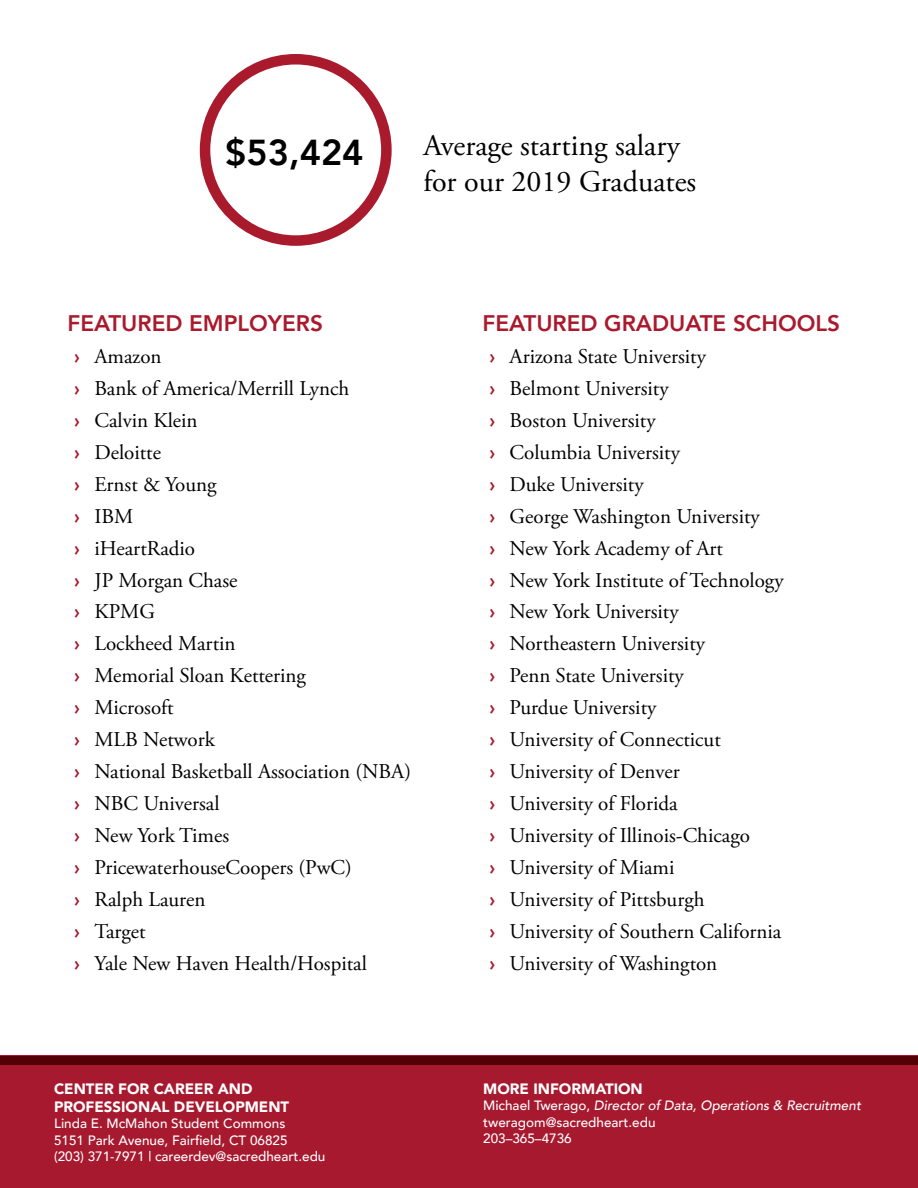
<style>
.page{position:relative;width:918px;height:1188px;background:#fff}
.page>*{position:absolute;margin:0;border:0;box-sizing:border-box;transform-origin:0 0}
.t1{font:800 36px "Avenir";color:#000}
.t2{font:30px/36px "Adobe Garamond Pro";color:#000}
.t3{font:800 22.5px "Avenir";color:#a91a2d}
.t4{font:21px/32px "Adobe Garamond Pro";color:#000}
.t5{font:900 15px/18px "Avenir";color:#fff}
.t6{font:500 13.5px/16.5px "Avenir";color:#fff}
.s1{font-family:"Avenir";font-weight:800;font-size:19.5px;color:#a91a2d}
.s2{font-style:italic}
</style>
<div class="page">
<div style="left:0;top:1056px;width:918px;height:132px;background:#a6192e"></div>
<div style="left:200px;top:54px;width:192px;height:192px;border:10px solid #a91a2d;border-radius:50%"></div>
<div style="left:0;top:1056px;width:918px;height:8px;background:#530105"></div>
<h2 class="t1" style="left:225px;top:124px;width:140px">$53,424</h2>
<h2 class="t2" style="left:423px;top:128px;width:274px">Average starting salary for our 2019 Graduates</h2>
<h2 class="t3" style="left:68px;top:306px;width:257px">FEATURED EMPLOYERS</h2>
<p class="t4" style="left:74px;top:341px;width:338px"><span class="s1">›</span> Amazon<br><span class="s1">›</span> Bank of America/Merrill Lynch<br><span class="s1">›</span> Calvin Klein<br><span class="s1">›</span> Deloitte<br><span class="s1">›</span> Ernst &amp; Young<br><span class="s1">›</span> IBM<br><span class="s1">›</span> iHeartRadio<br><span class="s1">›</span> JP Morgan Chase<br><span class="s1">›</span> KPMG<br><span class="s1">›</span> Lockheed Martin<br><span class="s1">›</span> Memorial Sloan Kettering<br><span class="s1">›</span> Microsoft<br><span class="s1">›</span> MLB Network<br><span class="s1">›</span> National Basketball Association (NBA) <span class="s1">›</span> NBC Universal<br><span class="s1">›</span> New York Times<br><span class="s1">›</span> PricewaterhouseCoopers (PwC)<br><span class="s1">›</span> Ralph Lauren<br><span class="s1">›</span> Target<br><span class="s1">›</span> Yale New Haven Health/Hospital</p>
<p class="t5" style="left:54px;top:1079px;width:237px">CENTER FOR CAREER AND<br>PROFESSIONAL DEVELOPMENT</p>
<p class="t6" style="left:54px;top:1114px;width:273px">Linda E. McMahon Student Commons<br>5151 Park Avenue, Fairfield, CT 06825<br>(203) 371-7971 | careerdev@sacredheart.edu</p>
<h2 class="t3" style="left:483px;top:306px;width:359px">FEATURED GRADUATE SCHOOLS</h2>
<p class="t4" style="left:489px;top:341px;width:296px"><span class="s1">›</span> Arizona State University<br><span class="s1">›</span> Belmont University<br><span class="s1">›</span> Boston University<br><span class="s1">›</span> Columbia University<br><span class="s1">›</span> Duke University<br><span class="s1">›</span> George Washington University<br><span class="s1">›</span> New York Academy of Art<br><span class="s1">›</span> New York Institute of Technology <span class="s1">›</span> New York University<br><span class="s1">›</span> Northeastern University<br><span class="s1">›</span> Penn State University<br><span class="s1">›</span> Purdue University<br><span class="s1">›</span> University of Connecticut<br><span class="s1">›</span> University of Denver<br><span class="s1">›</span> University of Florida<br><span class="s1">›</span> University of Illinois-Chicago<br><span class="s1">›</span> University of Miami<br><span class="s1">›</span> University of Pittsburgh<br><span class="s1">›</span> University of Southern California <span class="s1">›</span> University of Washington</p>
<p class="t5" style="left:483px;top:1079px;width:161px">MORE INFORMATION</p>
<p class="t6" style="left:483px;top:1096px;width:379px">Michael Twerago, <span class="s2">Director of Data, Operations &amp; Recruitment </span>tweragom@sacredheart.edu<br>203–365–4736</p>
</div>
